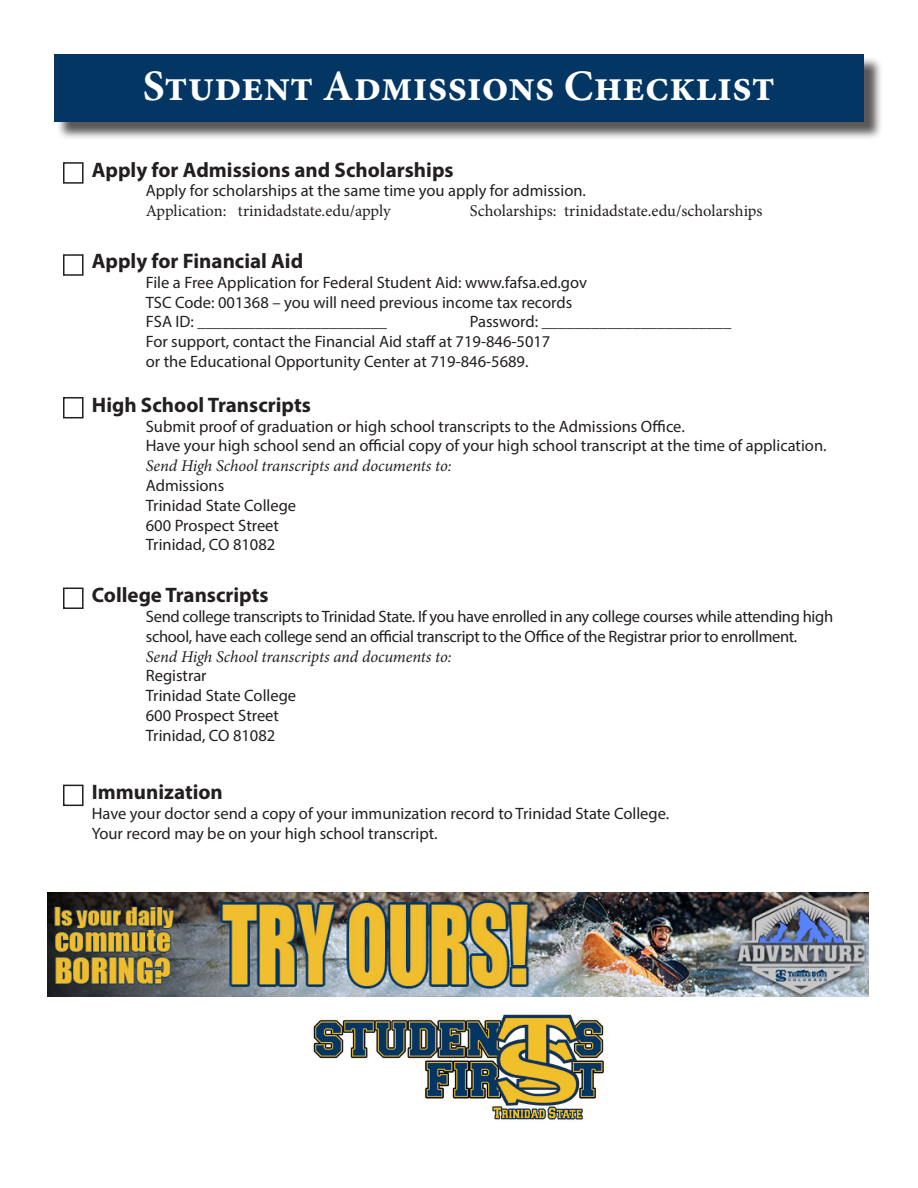
<style>
.page{position:relative;width:918px;height:1188px;background:#fff}
.page>*{position:absolute;margin:0;border:0;box-sizing:border-box;transform-origin:0 0}
.t1{font:700 43.5px "Minion Pro";color:#fff}
.t2{font:700 21px "Myriad Pro";color:#231f20}
.t3{font:16.5px/19.8px "Myriad Pro";color:#231f20}
.t4{font:16.5px/19.8px "Myriad Pro";letter-spacing:-.02em;color:#231f20}
.t5{font:16.5px "Minion Pro";color:#231f20}
.s1{font-family:"Minion Pro"}
.s2{font-family:"Minion Pro";font-style:italic}
</style>
<div class="page">
<div style="left:56px;top:56px;width:827px;height:84px;background:#231f20;opacity:.75"></div>
<div style="left:54px;top:54px;width:810px;height:68px;background:#033663"></div>
<div style="left:63px;top:785px;width:21px;height:21px;border:2px solid #231f20"></div>
<div style="left:63px;top:588px;width:21px;height:21px;border:2px solid #231f20"></div>
<div style="left:63px;top:397px;width:21px;height:21px;border:2px solid #231f20"></div>
<div style="left:63px;top:254px;width:21px;height:22px;border:2px solid #231f20"></div>
<div style="left:63px;top:162px;width:21px;height:22px;border:2px solid #231f20"></div>
<img style="left:48px;top:892px;width:820px;height:105px">
<img style="left:313px;top:1014px;width:291px;height:106px">
<p class="t1" style="left:143px;top:56px;width:634px">Student Admissions Checklist</p>
<p class="t2" style="left:92px;top:156px;width:363px">Apply for Admissions and Scholarships</p>
<p class="t3" style="left:146px;top:181px;width:442px">Apply for scholarships at the same time you apply for admission.<br><span class="s1">Application: trinidadstate.edu/apply</span></p>
<p class="t5" style="left:470px;top:200px;width:294px">Scholarships: trinidadstate.edu/scholarships</p>
<p class="t2" style="left:92px;top:247px;width:213px">Apply for Financial Aid</p>
<p class="t3" style="left:146px;top:272px;width:443px">File a Free Application for Federal Student Aid: www.fafsa.ed.gov<br>TSC Code: 001368 – you will need previous income tax records</p>
<p class="t3" style="left:146px;top:312px;width:243px">FSA ID: _______________________</p>
<p class="t3" style="left:470px;top:312px;width:263px">Password: _______________________</p>
<p class="t3" style="left:146px;top:331px;width:406px">For support, contact the Financial Aid staff at 719-846-5017</p>
<p class="t3" style="left:146px;top:351px;width:384px">or the Educational Opportunity Center at 719-846-5689.</p>
<p class="t2" style="left:92px;top:391px;width:221px">High School Transcripts</p>
<p class="t3" style="left:146px;top:416px;width:682px">Submit proof of graduation or high school transcripts to the Admissions Office.<br>Have your high school send an official copy of your high school transcript at the time of application.<br><span class="s2">Send High School transcripts and documents to:<br></span>Admissions<br>Trinidad State College<br>600 Prospect Street<br>Trinidad, CO 81082</p>
<p class="t2" style="left:92px;top:581px;width:178px">College Transcripts</p>
<p class="t4" style="left:146px;top:606px;width:689px">Send college transcripts to Trinidad State. If you have enrolled in any college courses while attending high school, have each college send an official transcript to the Office of the Registrar prior to enrollment.<br><span class="s2">Send High School transcripts and documents to:<br></span>Registrar<br>Trinidad State College<br>600 Prospect Street<br>Trinidad, CO 81082</p>
<p class="t2" style="left:92px;top:779px;width:133px">Immunization</p>
<p class="t3" style="left:92px;top:803px;width:579px">Have your doctor send a copy of your immunization record to Trinidad State College.<br>Your record may be on your high school transcript.</p>
</div>
